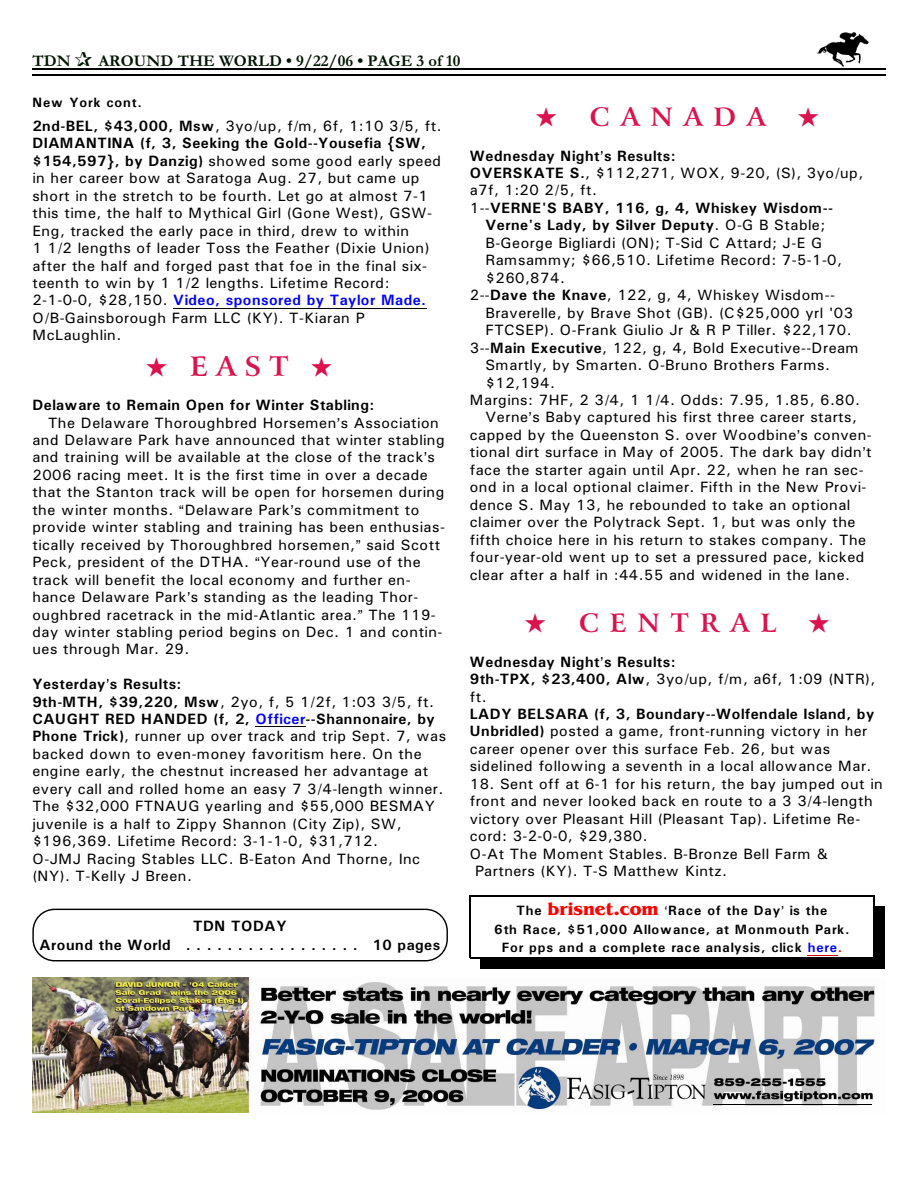
<style>
.page{position:relative;width:918px;height:1188px;background:#fff}
.page>*{position:absolute;margin:0;border:0;box-sizing:border-box;transform-origin:0 0}
.t1{font:700 27px "Arrus BT";color:#db124d}
.t2{font:700 25.5px "Arrus BT";letter-spacing:.43em;color:#db124d}
.t3{font:700 16.5px "Garamond";color:#001400}
.t4{font:15px/17.4px "Univers";letter-spacing:.03em;color:#000}
.t5{font:700 15px/17.4px "Univers";letter-spacing:.03em;color:#000}
.t6{font:700 13.5px/18.6px "Univers";letter-spacing:.065em;color:#000;text-align:center}
.s1{font-weight:700}
.s2{font-weight:700;color:#00f}
.s3{font-weight:400}
.s4{font-family:"Benguiat Bk BT";font-size:18px;color:#f00}
.s5{color:#00f}
.s6{color:#d10000}
</style>
<div class="page">
<img style="left:817px;top:32px;width:51px;height:34px">
<hr style="left:32px;top:68px;width:853px;height:1px;background:#000">
<hr style="left:32px;top:75px;width:853px;height:1px;background:#000">
<hr style="left:173px;top:308px;width:254px;height:1px;background:#000">
<hr style="left:255px;top:726px;width:51px;height:1px;background:#000">
<img style="left:32px;top:977px;width:844px;height:135px">
<hr style="left:714px;top:1104px;width:158px;height:1px;background:#000">
<div style="left:32px;top:909px;width:416px;height:52px;border:1px solid #000;border-radius:22px"></div>
<hr style="left:808px;top:955px;width:30px;height:1px;background:#d10000">
<hr style="left:470px;top:896px;width:1px;height:62px;background:#000">
<hr style="left:873px;top:896px;width:2px;height:62px;background:#000">
<hr style="left:470px;top:896px;width:404px;height:1px;background:#000">
<hr style="left:470px;top:957px;width:404px;height:1px;background:#000">
<div style="left:875px;top:906px;width:10px;height:63px;background:#000"></div>
<div style="left:480px;top:958px;width:405px;height:11px;background:#000"></div>
<p class="t3" style="left:32px;top:55px;width:40px">TDN</p>
<p class="t3" style="left:98px;top:55px;width:364px">AROUND THE WORLD • 9/22/06 • PAGE 3 of 10</p>
<p class="t6" style="left:32px;top:95px;width:111px">New York cont.</p>
<p class="t4" style="left:32px;top:119px;width:411px"><span class="s1">2nd-BEL, $43,000, Msw</span>, 3yo/up, f/m, 6f, 1:10 3/5, ft.<br><span class="s1">DIAMANTINA (f, 3, Seeking the Gold--Yousefia {SW, $154,597}, by Danzig)</span> showed some good early speed in her career bow at Saratoga Aug. 27, but came up short in the stretch to be fourth. Let go at almost 7-1 this time, the half to Mythical Girl (Gone West), GSW-Eng, tracked the early pace in third, drew to within<br>1 1/2 lengths of leader Toss the Feather (Dixie Union) after the half and forged past that foe in the final six&shy;teenth to win by 1 1/2 lengths. Lifetime Record:<br>2-1-0-0, $28,150. <span class="s2">Video, sponsored by Taylor Made.<br></span>O/B-Gainsborough Farm LLC (KY). T-Kiaran P McLaughlin.</p>
<h1 class="t1" style="left:146px;top:355px;width:188px">★ EAST ★</h1>
<p class="t5" style="left:32px;top:398px;width:344px">Delaware to Remain Open for Winter Stabling:</p>
<p class="t4" style="left:32px;top:415px;width:414px;text-indent:16px">The Delaware Thoroughbred Horsemen s Association and Delaware Park have announced that winter stabling and training will be available at the close of the track s 2006 racing meet. It is the first time in over a decade that the Stanton track will be open for horsemen during the winter months. Delaware Park s commitment to provide winter stabling and training has been enthusias&shy;tically received by Thoroughbred horsemen, said Scott Peck, president of the DTHA. Year-round use of the track will benefit the local economy and further en&shy;hance Delaware Park s standing as the leading Thor&shy;oughbred racetrack in the mid-Atlantic area. The 119- day winter stabling period begins on Dec. 1 and contin&shy;ues through Mar. 29.</p>
<p class="t4" style="left:32px;top:677px;width:415px"><span class="s1">Yesterday s Results:<br>9th-MTH, $39,220, Msw</span>, 2yo, f, 5 1/2f, 1:03 3/5, ft.<br><span class="s1">CAUGHT RED HANDED (f, 2,</span> <span class="s2">Officer</span><span class="s1">--Shannonaire, by Phone Trick)</span>, runner up over track and trip Sept. 7, was backed down to even-money favoritism here. On the engine early, the chestnut increased her advantage at every call and rolled home an easy 7 3/4-length winner.<br>The $32,000 FTNAUG yearling and $55,000 BESMAY juvenile is a half to Zippy Shannon (City Zip), SW, $196,369. Lifetime Record: 3-1-1-0, $31,712.<br>O-JMJ Racing Stables LLC. B-Eaton And Thorne, Inc (NY). T-Kelly J Breen.</p>
<p class="t5" style="left:40px;top:918px;width:402px;line-height:19.2px;text-align:center">TDN TODAY<br>Around the World ................. 10 pages</p>
<h2 class="t2" style="left:536px;top:107px;width:232px">★ CANADA</h2>
<p class="t5" style="left:470px;top:148px;width:207px">Wednesday Night s Results:</p>
<p class="t4" style="left:470px;top:165px;width:395px"><span class="s1">OVERSKATE S.</span>, $112,271, WOX, 9-20, (S), 3yo/up,</p>
<p class="t4" style="left:470px;top:183px;width:129px">a7f, 1:20 2/5, ft.</p>
<p class="t5" style="left:470px;top:200px;width:365px"><span class="s3">1--</span>VERNE'S BABY, 116, g, 4, Whiskey Wisdom--</p>
<p class="t5" style="left:485px;top:218px;width:341px">Verne's Lady, by Silver Deputy<span class="s3">. O-G B Stable;</span></p>
<p class="t4" style="left:485px;top:235px;width:338px">B-George Bigliardi (ON); T-Sid C Attard; J-E G</p>
<p class="t4" style="left:485px;top:253px;width:358px">Ramsammy; $66,510. Lifetime Record: 7-5-1-0,</p>
<p class="t4" style="left:485px;top:270px;width:81px">$260,874.</p>
<p class="t4" style="left:470px;top:288px;width:367px">2--<span class="s1">Dave the Knave</span>, 122, g, 4, Whiskey Wisdom--</p>
<p class="t4" style="left:485px;top:305px;width:369px">Braverelle, by Brave Shot (GB). (C$25,000 yrl '03</p>
<p class="t4" style="left:485px;top:323px;width:368px">FTCSEP). O-Frank Giulio Jr &amp; R P Tiller. $22,170.</p>
<p class="t4" style="left:470px;top:340px;width:390px">3--<span class="s1">Main Executive</span>, 122, g, 4, Bold Executive--Dream</p>
<p class="t4" style="left:485px;top:358px;width:346px">Smartly, by Smarten. O-Bruno Brothers Farms.</p>
<p class="t4" style="left:485px;top:375px;width:71px">$12,194.</p>
<p class="t4" style="left:470px;top:392px;width:392px">Margins: 7HF, 2 3/4, 1 1/4. Odds: 7.95, 1.85, 6.80.</p>
<p class="t4" style="left:485px;top:410px;width:373px">Verne s Baby captured his first three career starts,</p>
<p class="t4" style="left:470px;top:427px;width:404px">capped by the Queenston S. over Woodbine s conven-</p>
<p class="t4" style="left:470px;top:445px;width:403px">tional dirt surface in May of 2005. The dark bay didn t</p>
<p class="t4" style="left:470px;top:462px;width:395px">face the starter again until Apr. 22, when he ran sec-</p>
<p class="t4" style="left:470px;top:480px;width:398px">ond in a local optional claimer. Fifth in the New Provi-</p>
<p class="t4" style="left:470px;top:497px;width:382px">dence S. May 13, he rebounded to take an optional</p>
<p class="t4" style="left:470px;top:515px;width:387px">claimer over the Polytrack Sept. 1, but was only the</p>
<p class="t4" style="left:470px;top:532px;width:398px">fifth choice here in his return to stakes company. The</p>
<p class="t4" style="left:470px;top:550px;width:396px">four-year-old went up to set a pressured pace, kicked</p>
<p class="t4" style="left:470px;top:567px;width:382px">clear after a half in :44.55 and widened in the lane.</p>
<h2 class="t2" style="left:525px;top:613px;width:253px">★ CENTRAL</h2>
<p class="t5" style="left:470px;top:654px;width:407px">Wednesday Night s Results:<br>9th-TPX, $23,400, Alw<span class="s3">, 3yo/up, f/m, a6f, 1:09 (NTR), ft.</span></p>
<p class="t4" style="left:470px;top:706px;width:406px"><span class="s1">LADY BELSARA (f, 3, Boundary--Wolfendale Island, by Unbridled)</span> posted a game, front-running victory in her career opener over this surface Feb. 26, but was sidelined following a seventh in a local allowance Mar.</p>
<p class="t4" style="left:470px;top:776px;width:414px">18. Sent off at 6-1 for his return, the bay jumped out in</p>
<p class="t4" style="left:470px;top:794px;width:405px">front and never looked back en route to a 3 3/4-length</p>
<p class="t4" style="left:470px;top:811px;width:392px">victory over Pleasant Hill (Pleasant Tap). Lifetime Re-</p>
<p class="t4" style="left:470px;top:829px;width:180px">cord: 3-2-0-0, $29,380.</p>
<p class="t4" style="left:470px;top:846px;width:360px">O-At The Moment Stables. B-Bronze Bell Farm &amp;</p>
<p class="t4" style="left:475px;top:864px;width:253px">Partners (KY). T-S Matthew Kintz.</p>
<p class="t6" style="left:494px;top:903px;width:357px">The <span class="s4">brisnet.com</span> Race of the Day is the<br>6th Race, $51,000 Allowance, at Monmouth Park.<br>For pps and a complete race analysis, click <span class="s5">here</span><span class="s6">.</span></p>
</div>
